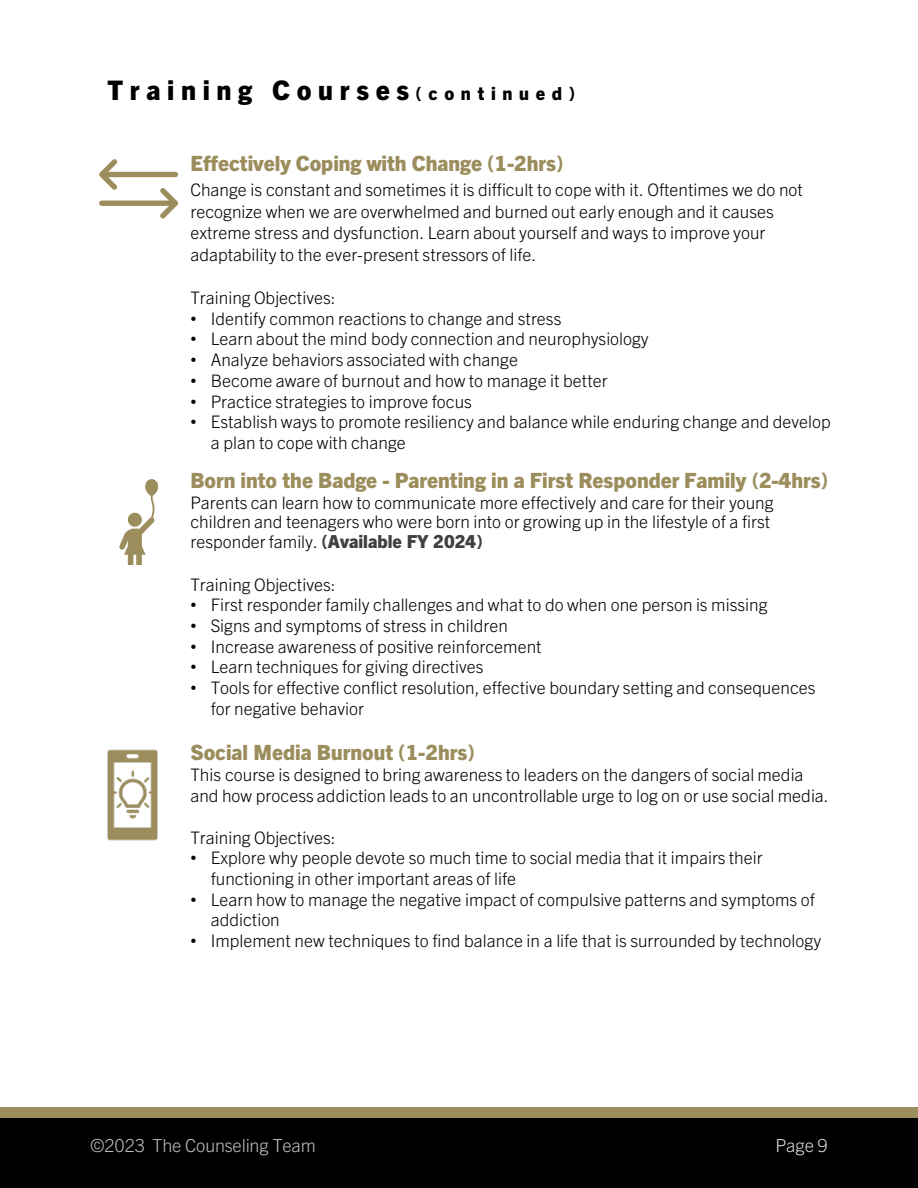
<style>
.page{position:relative;width:918px;height:1188px;background:#fff}
.page>*{position:absolute;margin:0;border:0;box-sizing:border-box;transform-origin:0 0}
.t1{font:800 27px "Trade Gothic Next";letter-spacing:.245em;color:#000}
.t2{font:800 21px "Trade Gothic Next";color:#9c8d5d}
.t3{font:800 18px "Trade Gothic Next";color:#404040}
.t4{font:300 18px "Trade Gothic Next";letter-spacing:-.01em;color:#bfbfbf}
.t5{font:300 18px "Trade Gothic Next";color:#d9d9d9}
.t6{font:300 17.25px/20.7px "Trade Gothic Next";color:#000}
.s1{font-size:18px}
.s2{font-family:"Arial";font-weight:400}
.s3{font-weight:300;font-size:17.25px;color:#000}
</style>
<div class="page">
<div style="left:0;top:1107px;width:918px;height:57px;background:#9c8d5d"></div>
<div style="left:0;top:1118px;width:918px;height:70px;background:#000"></div>
<svg style="left:99px;top:159px;width:79px;height:60px"></svg>
<svg style="left:119px;top:479px;width:39px;height:86px"></svg>
<div style="left:128px;top:513px;width:14px;height:14px;background:#9c8d5d;border-radius:50%"></div>
<img style="left:107px;top:749px;width:51px;height:92px">
<h1 class="t1" style="left:108px;top:74px;width:469px">Training Courses <span class="s1">(continued)</span></h1>
<p class="t2" style="left:190px;top:150px;width:375px">Effectively Coping with Change (1-2hrs)</p>
<p class="t6" style="left:190px;top:178px;width:614px;line-height:21.9px">Change is constant and sometimes it is difficult to cope with it. Oftentimes we do not recognize when we are overwhelmed and burned out early enough and it causes extreme stress and dysfunction. Learn about yourself and ways to improve your adaptability to the ever-present stressors of life.</p>
<p class="t6" style="left:190px;top:287px;width:147px">Training Objectives:</p>
<p class="t6" style="left:190px;top:308px;width:372px"><span class="s2">•</span> Identify common reactions to change and stress</p>
<p class="t6" style="left:190px;top:329px;width:460px"><span class="s2">•</span> Learn about the mind body connection and neurophysiology</p>
<p class="t6" style="left:190px;top:349px;width:329px"><span class="s2">•</span> Analyze behaviors associated with change</p>
<p class="t6" style="left:190px;top:370px;width:419px"><span class="s2">•</span> Become aware of burnout and how to manage it better</p>
<p class="t6" style="left:190px;top:391px;width:283px"><span class="s2">•</span> Practice strategies to improve focus</p>
<p class="t6" style="left:211px;top:411px;width:622px;text-indent:-20px"><span class="s2">•</span> Establish ways to promote resiliency and balance while enduring change and develop a plan to cope with change</p>
<p class="t2" style="left:190px;top:468px;width:639px">Born into the Badge - Parenting in a First Responder Family (2-4hrs)</p>
<p class="t6" style="left:190px;top:492px;width:585px;line-height:19.5px">Parents can learn how to communicate more effectively and care for their young children and teenagers who were born into or growing up in the lifestyle of a first</p>
<p class="t3" style="left:190px;top:530px;width:294px"><span class="s3">responder family.</span> (Available FY 2024)</p>
<p class="t6" style="left:190px;top:574px;width:147px">Training Objectives:</p>
<p class="t6" style="left:190px;top:594px;width:579px"><span class="s2">•</span> First responder family challenges and what to do when one person is missing</p>
<p class="t6" style="left:190px;top:615px;width:319px"><span class="s2">•</span> Signs and symptoms of stress in children</p>
<p class="t6" style="left:190px;top:636px;width:353px"><span class="s2">•</span> Increase awareness of positive reinforcement</p>
<p class="t6" style="left:190px;top:656px;width:295px"><span class="s2">•</span> Learn techniques for giving directives</p>
<p class="t6" style="left:211px;top:677px;width:606px;text-indent:-20px"><span class="s2">•</span> Tools for effective conflict resolution, effective boundary setting and consequences for negative behavior</p>
<p class="t2" style="left:190px;top:739px;width:286px">Social Media Burnout (1-2hrs)</p>
<p class="t6" style="left:190px;top:764px;width:640px">This course is designed to bring awareness to leaders on the dangers of social media and how process addiction leads to an uncontrollable urge to log on or use social media.</p>
<p class="t6" style="left:190px;top:827px;width:147px">Training Objectives:</p>
<p class="t6" style="left:211px;top:847px;width:553px;text-indent:-20px"><span class="s2">•</span> Explore why people devote so much time to social media that it impairs their functioning in other important areas of life</p>
<p class="t6" style="left:211px;top:889px;width:606px;text-indent:-20px"><span class="s2">•</span> Learn how to manage the negative impact of compulsive patterns and symptoms of addiction</p>
<p class="t6" style="left:190px;top:930px;width:632px"><span class="s2">•</span> Implement new techniques to find balance in a life that is surrounded by technology</p>
<p class="t4" style="left:90px;top:1135px;width:227px">©2023 The Counseling Team</p>
<p class="t5" style="left:775px;top:1135px;width:54px">Page 9</p>
</div>
